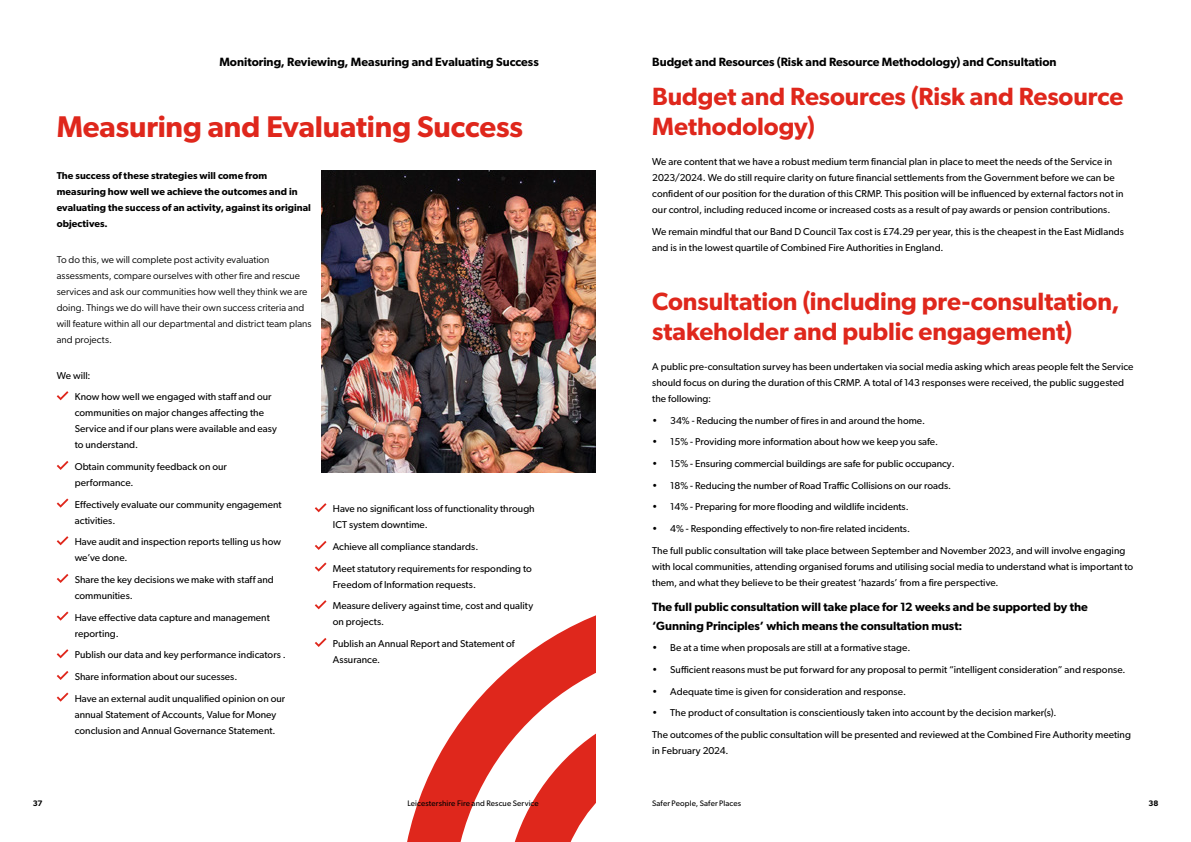
<style>
.page{position:relative;width:1191px;height:842px;background:#fff}
.page>*{position:absolute;margin:0;border:0;box-sizing:border-box;transform-origin:0 0}
.t1{font:600 30px "Gibson";letter-spacing:-.005em;color:#df271c}
.t2{font:600 25px/30px "Gibson";letter-spacing:-.005em;color:#df271c}
.t3{font:600 12px/19.2px "Gibson";color:#000}
.t4{font:10px/16px "Gibson";letter-spacing:.005em;color:#000}
.t5{font:10px/16px "Gibson";letter-spacing:.005em;color:#000}
.t6{font:600 10px/16px "Gibson";letter-spacing:.005em;color:#000}
.t7{font:8px "Gibson";letter-spacing:.015em;color:#000}
.t8{font:600 8px "Gibson";color:#000}
</style>
<div class="page">
<svg style="left:57px;top:391px;width:11px;height:9px"></svg>
<svg style="left:57px;top:461px;width:11px;height:9px"></svg>
<svg style="left:57px;top:498px;width:11px;height:10px"></svg>
<svg style="left:57px;top:536px;width:11px;height:9px"></svg>
<svg style="left:57px;top:574px;width:11px;height:9px"></svg>
<svg style="left:57px;top:611px;width:11px;height:10px"></svg>
<svg style="left:57px;top:649px;width:11px;height:9px"></svg>
<svg style="left:57px;top:671px;width:11px;height:9px"></svg>
<svg style="left:57px;top:692px;width:11px;height:10px"></svg>
<svg style="left:315px;top:503px;width:11px;height:9px"></svg>
<svg style="left:315px;top:541px;width:11px;height:9px"></svg>
<svg style="left:315px;top:562px;width:11px;height:10px"></svg>
<svg style="left:315px;top:600px;width:11px;height:9px"></svg>
<svg style="left:315px;top:638px;width:11px;height:9px"></svg>
<img style="left:321px;top:170px;width:274px;height:303px">
<svg style="left:407px;top:615px;width:188px;height:227px"></svg>
<p class="t3" style="left:219px;top:52px;width:321px">Monitoring, Reviewing, Measuring and Evaluating Success</p>
<p class="t3" style="left:652px;top:52px;width:406px">Budget and Resources (Risk and Resource Methodology) and Consultation</p>
<h1 class="t1" style="left:57px;top:109px;width:468px">Measuring and Evaluating Success</h1>
<p class="t6" style="left:57px;top:167px;width:256px">The success of these strategies will come from measuring how well we achieve the outcomes and in evaluating the success of an activity, against its original objectives.</p>
<p class="t5" style="left:57px;top:251px;width:256px">To do this, we will complete post activity evaluation assessments, compare ourselves with other fire and rescue services and ask our communities how well they think we are doing. Things we do will have their own success criteria and will feature within all our departmental and district team plans and projects.</p>
<p class="t4" style="left:75px;top:364px;width:198px;line-height:21.7px;text-indent:-18px">We will:<br>Know how well we engaged with staff and our</p>
<p class="t4" style="left:75px;top:405px;width:204px">communities on major changes affecting the<br>Service and if our plans were available and easy to understand.</p>
<p class="t4" style="left:75px;top:458px;width:154px">Obtain community feedback on our performance.</p>
<p class="t4" style="left:75px;top:496px;width:208px">Effectively evaluate our community engagement activities.</p>
<p class="t4" style="left:75px;top:534px;width:208px">Have audit and inspection reports telling us how we’ve done.</p>
<p class="t4" style="left:75px;top:571px;width:201px">Share the key decisions we make with staff and communities.</p>
<p class="t4" style="left:75px;top:609px;width:197px">Have effective data capture and management reporting.</p>
<p class="t4" style="left:75px;top:644px;width:213px;line-height:21.7px">Publish our data and key performance indicators .<br>Share information about our sucesses.<br>Have an external audit unqualified opinion on our</p>
<p class="t4" style="left:75px;top:706px;width:203px">annual Statement of Accounts, Value for Money conclusion and Annual Governance Statement.</p>
<p class="t4" style="left:333px;top:501px;width:203px">Have no significant loss of functionality through<br>ICT system downtime.</p>
<p class="t4" style="left:333px;top:535px;width:201px;line-height:21.7px">Achieve all compliance standards.<br>Meet statutory requirements for responding to</p>
<p class="t4" style="left:333px;top:573px;width:202px;line-height:21.7px">Freedom of Information requests.<br>Measure delivery against time, cost and quality</p>
<p class="t4" style="left:333px;top:611px;width:183px;line-height:21.7px">on projects.<br>Publish an Annual Report and Statement of</p>
<p class="t4" style="left:333px;top:651px;width:49px">Assurance.</p>
<h2 class="t2" style="left:652px;top:81px;width:472px">Budget and Resources (Risk and Resource<br>Methodology)</h2>
<p class="t4" style="left:652px;top:153px;width:473px">We are content that we have a robust medium term financial plan in place to meet the needs of the Service in 2023/2024. We do still require clarity on future financial settlements from the Government before we can be confident of our position for the duration of this CRMP. This position will be influenced by external factors not in our control, including reduced income or increased costs as a result of pay awards or pension contributions.</p>
<p class="t4" style="left:652px;top:223px;width:473px">We remain mindful that our Band D Council Tax cost is £74.29 per year, this is the cheapest in the East Midlands and is in the lowest quartile of Combined Fire Authorities in England.</p>
<h2 class="t2" style="left:652px;top:286px;width:469px">Consultation (including pre-consultation, stakeholder and public engagement)</h2>
<p class="t4" style="left:652px;top:358px;width:483px">A public pre-consultation survey has been undertaken via social media asking which areas people felt the Service should focus on during the duration of this CRMP. A total of 143 responses were received, the public suggested the following:</p>
<p class="t4" style="left:652px;top:412px;width:274px">• 34% - Reducing the number of fires in and around the home.</p>
<p class="t4" style="left:652px;top:434px;width:287px">• 15% - Providing more information about how we keep you safe.</p>
<p class="t4" style="left:652px;top:455px;width:304px">• 15% - Ensuring commercial buildings are safe for public occupancy.</p>
<p class="t4" style="left:652px;top:477px;width:300px">• 18% - Reducing the number of Road Traffic Collisions on our roads.</p>
<p class="t4" style="left:652px;top:499px;width:258px">• 14% - Preparing for more flooding and wildlife incidents.</p>
<p class="t4" style="left:652px;top:518px;width:475px;line-height:21.4px">• 4% - Responding effectively to non-fire related incidents.<br>The full public consultation will take place between September and November 2023, and will involve engaging</p>
<p class="t4" style="left:652px;top:558px;width:482px">with local communities, attending organised forums and utilising social media to understand what is important to them, and what they believe to be their greatest ‘hazards’ from a fire perspective.</p>
<p class="t3" style="left:652px;top:596px;width:437px">The full public consultation will take place for 12 weeks and be supported by the ‘Gunning Principles’ which means the consultation must:</p>
<p class="t4" style="left:652px;top:640px;width:260px">• Be at a time when proposals are still at a formative stage.</p>
<p class="t4" style="left:652px;top:661px;width:475px">• Sufficient reasons must be put forward for any proposal to permit “intelligent consideration” and response.</p>
<p class="t4" style="left:652px;top:683px;width:255px">• Adequate time is given for consideration and response.</p>
<p class="t4" style="left:652px;top:702px;width:480px;line-height:21.7px">• The product of consultation is conscientiously taken into account by the decision marker(s).<br>The outcomes of the public consultation will be presented and reviewed at the Combined Fire Authority meeting</p>
<p class="t4" style="left:652px;top:742px;width:78px">in February 2024.</p>
<p class="t8" style="left:33px;top:798px;width:11px">37</p>
<p class="t7" style="left:407px;top:798px;width:133px">Leicestershire Fire and Rescue Service</p>
<p class="t7" style="left:652px;top:798px;width:90px">Safer People, Safer Places</p>
<p class="t8" style="left:1148px;top:798px;width:12px">38</p>
</div>
